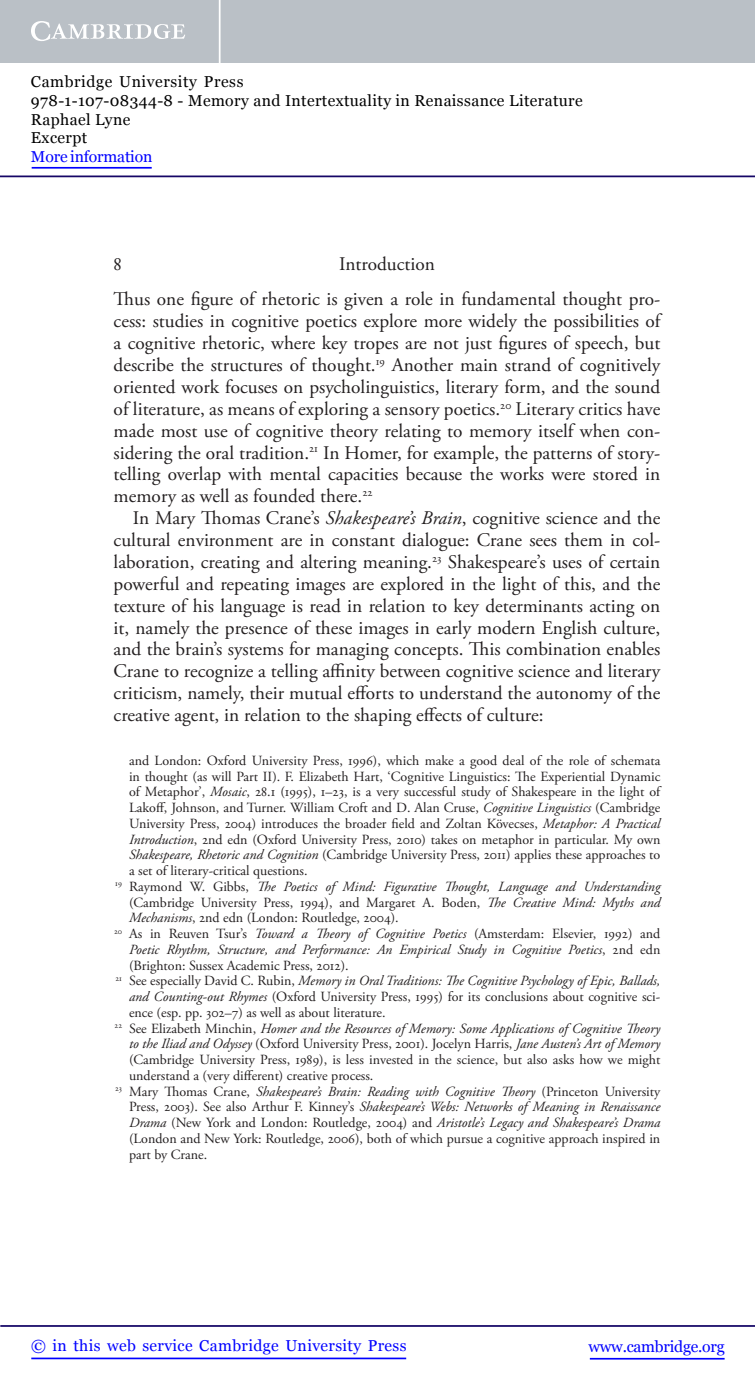
<style>
.page{position:relative;width:755px;height:1385px;background:#fff}
.page>*{position:absolute;margin:0;border:0;box-sizing:border-box;transform-origin:0 0}
.t1{font:19.25px/21.9px "Adobe Garamond Pro";color:#231f20;text-align:justify}
.t2{font:15.75px/18.6px "Georgia";letter-spacing:.025em;color:#000}
.t3{font:15.75px "Georgia";letter-spacing:.025em;color:#00f}
.t4{font:15.75px "Georgia";letter-spacing:-.015em;color:#00f}
.t5{font:15.75px "Georgia";letter-spacing:-.01em;color:#00f}
.t6{font:14px "Adobe Garamond Pro";color:#231f20}
.t7{font:italic 14px "Adobe Garamond Pro";color:#231f20}
.s1{font-style:italic}
.s2{font-style:normal}
</style>
<div class="page">
<hr style="left:589px;top:1358px;width:135px;height:1px;background:#00f">
<hr style="left:0;top:1325px;width:754px;height:2px;background:#150666">
<hr style="left:31px;top:1357px;width:375px;height:2px;background:#00f">
<div style="left:0;top:0;width:754px;height:63px;background:#bac0c6"></div>
<svg style="left:31px;top:21px;width:154px;height:20px"></svg>
<hr style="left:219px;top:0;width:1px;height:63px;background:#fff">
<hr style="left:0;top:175px;width:754px;height:2px;background:#150666">
<hr style="left:32px;top:167px;width:120px;height:2px;background:#00f">
<p class="t2" style="left:31px;top:73px;width:553px">Cambridge University Press<br>978-1-107-08344-8 - Memory and Intertextuality in Renaissance Literature<br>Raphael Lyne<br>Excerpt</p>
<p class="t5" style="left:31px;top:147px;width:123px">More information</p>
<p class="t1" style="left:114px;top:248px;width:548px;line-height:35px;text-align:center">Introduction<br>Thus one figure of rhetoric is given a role in fundamental thought pro-</p>
<p class="t1" style="left:114px;top:312px;width:550px">cess: studies in cognitive poetics explore more widely the possibilities of a cognitive rhetoric, where key tropes are not just figures of speech, but describe the structures of thought. <sup>19</sup> Another main strand of cognitively oriented work focuses on psycholinguistics, literary form, and the sound of literature, as means of exploring a sensory poetics. <sup>20</sup> Literary critics have made most use of cognitive theory relating to memory itself when con&shy;sidering the oral tradition. <sup>21</sup> In Homer , for example, the patterns of story&shy;telling overlap with mental capacities because the works were stored in memory as well as founded there. <sup>22</sup></p>
<p class="t1" style="left:114px;top:509px;width:548px;text-indent:19px">In Mary Thomas Crane’s <span class="s1">Shakespeare’s Brain</span> , cognitive science and the cultural environment are in constant dialogue: Crane sees them in col&shy;laboration, creating and altering meaning. <sup>23</sup> Shakespeare’s uses of certain powerful and repeating images are explored in the light of this, and the texture of his language is read in relation to key determinants acting on it, namely the presence of these images in early modern English culture, and the brain’s systems for managing concepts. This combination enables Crane to recognize a telling affinity between cognitive science and literary criticism, namely, their mutual efforts to understand the autonomy of the creative agent, in relation to the shaping effects of culture:</p>
<p class="t6" style="left:129px;top:755px;width:532px">and London : Oxford University Press , 1996 ) , which make a good deal of the role of schemata</p>
<p class="t6" style="left:129px;top:770px;width:532px">in thought (as will Part II ). F. Elizabeth Hart , ‘ Cognitive Linguistics: The Experiential Dynamic</p>
<p class="t6" style="left:129px;top:786px;width:534px">of Metaphor ’, <span class="s1">Mosaic</span> , 28 . 1 ( 1995 ), 1 – 23 , is a very successful study of Shakespeare in the light of</p>
<p class="t6" style="left:129px;top:802px;width:532px">Lakoff, Johnson, and Turner. William Croft and D. Alan Cruse , <span class="s1">Cognitive Linguistics</span> ( Cambridge</p>
<p class="t6" style="left:129px;top:818px;width:532px">University Press , 2004 ) introduces the broader field and Zoltan Kövecses , <span class="s1">Metaphor: A Practical</span></p>
<p class="t6" style="left:129px;top:833px;width:532px"><span class="s1">Introduction</span> , 2nd edn ( Oxford University Press , 2010 ) takes on metaphor in particular. My own</p>
<p class="t6" style="left:129px;top:849px;width:532px"><span class="s1">Shakespeare, Rhetoric and Cognition</span> ( Cambridge University Press , 2011 ) applies these approaches to</p>
<p class="t6" style="left:129px;top:865px;width:180px">a set of literary-critical questions.</p>
<p class="t7" style="left:115px;top:881px;width:546px"><sup>19</sup> <span class="s2">Raymond W. Gibbs ,</span> The Poetics of Mind: Figurative Thought, Language and Understanding</p>
<p class="t6" style="left:129px;top:896px;width:532px">( Cambridge University Press , 1994 ) , and Margaret A. Boden , <span class="s1">The Creative Mind: Myths and</span></p>
<p class="t6" style="left:129px;top:912px;width:271px"><span class="s1">Mechanisms</span> , 2nd edn ( London : Routledge , 2004 ) .</p>
<p class="t6" style="left:114px;top:928px;width:547px"><sup>20</sup> As in Reuven Tsur ’s <span class="s1">Toward a Theory of Cognitive Poetics</span> ( Amsterdam : Elsevier , 1992 ) and</p>
<p class="t7" style="left:129px;top:944px;width:532px">Poetic Rhythm, Structure, and Performance: An Empirical Study in Cognitive Poetics <span class="s2">, 2nd edn</span></p>
<p class="t6" style="left:129px;top:959px;width:221px">( Brighton : Sussex Academic Press , 2012 ) .</p>
<p class="t7" style="left:115px;top:975px;width:546px"><sup>21</sup> <span class="s2">See especially David C. Rubin ,</span> Memory in Oral Traditions: The Cognitive Psychology of Epic, Ballads,</p>
<p class="t6" style="left:129px;top:991px;width:532px"><span class="s1">and Counting-out Rhymes</span> ( Oxford University Press , 1995 ) for its conclusions about cognitive sci-</p>
<p class="t6" style="left:129px;top:1007px;width:258px">ence (esp. pp. 302–7) as well as about literature.</p>
<p class="t7" style="left:114px;top:1022px;width:547px"><sup>22</sup> <span class="s2">See Elizabeth Minchin ,</span> Homer and the Resources of Memory: Some Applications of Cognitive Theory</p>
<p class="t7" style="left:129px;top:1038px;width:532px">to the Iliad and Odyssey <span class="s2">( Oxford University Press , 2001 ) . Jocelyn Harris ,</span> Jane Austen’s Art of Memory</p>
<p class="t6" style="left:129px;top:1054px;width:532px">( Cambridge University Press , 1989 ) , is less invested in the science, but also asks how we might</p>
<p class="t6" style="left:129px;top:1070px;width:246px">understand a (very different) creative process.</p>
<p class="t7" style="left:115px;top:1085px;width:546px"><sup>23</sup> <span class="s2">Mary Thomas Crane ,</span> Shakespeare’s Brain: Reading with Cognitive Theory <span class="s2">( Princeton University</span></p>
<p class="t7" style="left:129px;top:1101px;width:532px"><span class="s2">Press , 2003 ) . See also Arthur F. Kinney ’s</span> Shakespeare’s Webs: Networks of Meaning in Renaissance</p>
<p class="t7" style="left:129px;top:1117px;width:532px">Drama <span class="s2">( New York and London : Routledge , 2004 ) and</span> Aristotle’s Legacy and Shakespeare’s Drama</p>
<p class="t6" style="left:129px;top:1133px;width:532px">( London and New York : Routledge , 2006 ) , both of which pursue a cognitive approach inspired in</p>
<p class="t6" style="left:129px;top:1148px;width:80px">part by Crane.</p>
<p class="t1" style="left:114px;top:255px;width:10px">8</p>
<p class="t3" style="left:31px;top:1336px;width:376px">© in this web service Cambridge University Press</p>
<p class="t4" style="left:588px;top:1336px;width:137px">www.cambridge.org</p>
</div>
